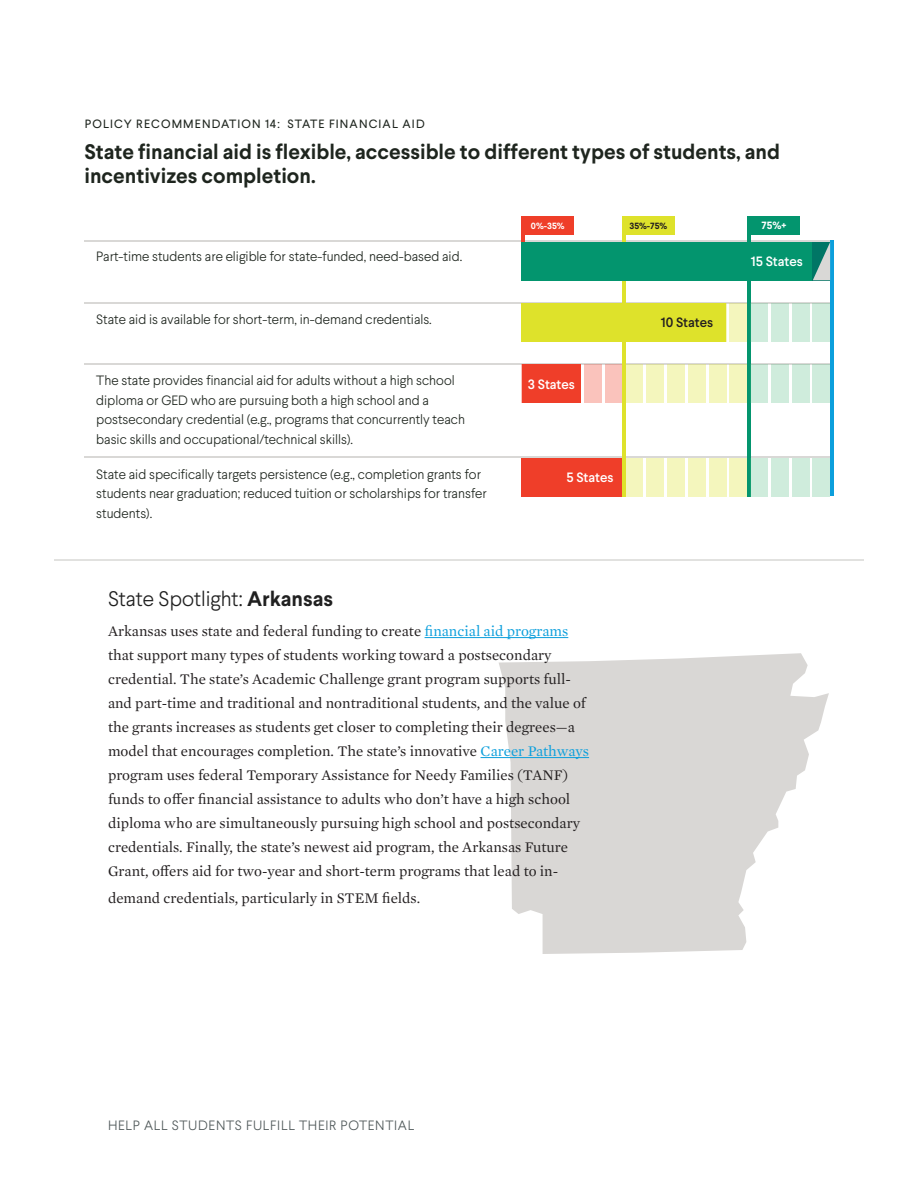
<style>
.page{position:relative;width:918px;height:1188px;background:#fff}
.page>*{position:absolute;margin:0;border:0;box-sizing:border-box;transform-origin:0 0}
.t1{font:700 21px/24px "Larsseit";color:#1e251e}
.Paragraph_Style_2{font:300 21px "Larsseit";color:#202020}
.t2{font:15px/24px "Mercury Text G1";color:#231f20}
.Sidebar_-_Body{font:300 13.5px/19.5px "Larsseit";color:#1e251e}
.t3{font:300 13.5px "Larsseit";letter-spacing:.05em;color:#4e5758}
.t4{font:500 13.5px "Larsseit";color:#fff}
.t5{font:500 13.5px "Larsseit";color:#231f20}
.Type_Heading{font:12px "Larsseit";letter-spacing:.095em;color:#1e251e}
.Body__Smallest{font:700 10.5px "Larsseit";color:#fff}
.Body__Smallest-2{font:700 9px "Larsseit";color:#231f20}
.Body__Smallest-3{font:700 9px "Larsseit";color:#fff}
.s1{font-weight:700}
.s2{color:#0c9fdc}
</style>
<div class="page">
<svg style="left:499px;top:653px;width:330px;height:301px;fill:#d9d7d5"></svg>
<hr style="left:85px;top:302px;width:745px;height:1px;background:#d9d8d6">
<hr style="left:85px;top:363px;width:745px;height:2px;background:#d9d8d6">
<hr style="left:85px;top:456px;width:745px;height:2px;background:#d9d8d6">
<hr style="left:85px;top:240px;width:747px;height:2px;background:#d9d8d6">
<div style="left:584px;top:365px;width:17px;height:38px;background:#fac3bc"></div>
<div style="left:605px;top:365px;width:17px;height:38px;background:#fac3bc"></div>
<hr style="left:747px;top:216px;width:3px;height:280px;background:#03956e">
<hr style="left:522px;top:216px;width:3px;height:51px;background:#ef3e29">
<div style="left:688px;top:365px;width:17px;height:38px;background:#f4f6bd"></div>
<div style="left:688px;top:458px;width:17px;height:38px;background:#f4f6bd"></div>
<div style="left:622px;top:216px;width:53px;height:19px;background:#dee22b"></div>
<div style="left:522px;top:216px;width:52px;height:19px;background:#ef3e29"></div>
<div style="left:747px;top:216px;width:52px;height:19px;background:#03956e"></div>
<div style="left:709px;top:365px;width:17px;height:38px;background:#f4f6bd"></div>
<div style="left:709px;top:458px;width:17px;height:38px;background:#f4f6bd"></div>
<div style="left:646px;top:365px;width:18px;height:38px;background:#f4f6bd"></div>
<div style="left:646px;top:458px;width:18px;height:38px;background:#f4f6bd"></div>
<div style="left:813px;top:303px;width:17px;height:38px;background:#cfecdc"></div>
<div style="left:813px;top:365px;width:17px;height:38px;background:#cfecdc"></div>
<div style="left:813px;top:458px;width:17px;height:38px;background:#cfecdc"></div>
<div style="left:771px;top:303px;width:18px;height:38px;background:#cfecdc"></div>
<div style="left:771px;top:365px;width:18px;height:38px;background:#cfecdc"></div>
<div style="left:771px;top:458px;width:18px;height:38px;background:#cfecdc"></div>
<div style="left:730px;top:303px;width:17px;height:38px;background:#f4f6bd"></div>
<div style="left:730px;top:365px;width:17px;height:38px;background:#f4f6bd"></div>
<div style="left:730px;top:458px;width:17px;height:38px;background:#f4f6bd"></div>
<div style="left:626px;top:365px;width:17px;height:38px;background:#f4f6bd"></div>
<div style="left:626px;top:458px;width:17px;height:38px;background:#f4f6bd"></div>
<div style="left:792px;top:303px;width:17px;height:38px;background:#cfecdc"></div>
<div style="left:792px;top:365px;width:17px;height:38px;background:#cfecdc"></div>
<div style="left:792px;top:458px;width:17px;height:38px;background:#cfecdc"></div>
<div style="left:750px;top:303px;width:18px;height:38px;background:#cfecdc"></div>
<div style="left:750px;top:365px;width:18px;height:38px;background:#cfecdc"></div>
<div style="left:750px;top:458px;width:18px;height:38px;background:#cfecdc"></div>
<div style="left:667px;top:365px;width:18px;height:38px;background:#f4f6bd"></div>
<div style="left:667px;top:458px;width:18px;height:38px;background:#f4f6bd"></div>
<hr style="left:830px;top:240px;width:3px;height:256px;background:#0c9fdc">
<hr style="left:622px;top:216px;width:4px;height:280px;background:#dee22b">
<div style="left:522px;top:242px;width:291px;height:38px;background:#03956e"></div>
<div style="left:522px;top:303px;width:204px;height:38px;background:#dee22b"></div>
<div style="left:522px;top:365px;width:59px;height:38px;background:#ef3e29"></div>
<div style="left:522px;top:458px;width:100px;height:38px;background:#ef3e29"></div>
<hr style="left:54px;top:559px;width:810px;height:2px;background:#d9d8d6">
<hr style="left:425px;top:637px;width:143px;height:1px;background:#0c9fdc">
<hr style="left:481px;top:757px;width:108px;height:1px;background:#0c9fdc">
<svg style="left:813px;top:242px;width:17px;height:38px"></svg>
<p class="Type_Heading" style="left:85px;top:116px;width:342px">POLICY RECOMMENDATION 14: STATE FINANCIAL AID</p>
<p class="t1" style="left:85px;top:140px;width:697px">State financial aid is flexible, accessible to different types of students, and incentivizes completion.</p>
<p class="Body__Smallest-3" style="left:531px;top:220px;width:35px">0%-35%</p>
<p class="Body__Smallest-2" style="left:629px;top:220px;width:39px">35%-75%</p>
<p class="Body__Smallest" style="left:761px;top:219px;width:26px">75%+</p>
<p class="Sidebar_-_Body" style="left:96px;top:246px;width:367px">Part-time students are eligible for state-funded, need-based aid.</p>
<p class="t4" style="left:751px;top:253px;width:53px">15 States</p>
<p class="Sidebar_-_Body" style="left:96px;top:309px;width:337px">State aid is available for short-term, in-demand credentials.</p>
<p class="t5" style="left:661px;top:314px;width:54px">10 States</p>
<p class="Sidebar_-_Body" style="left:96px;top:371px;width:370px">The state provides financial aid for adults without a high school diploma or GED who are pursuing both a high school and a postsecondary credential (e.g., programs that concurrently teach basic skills and occupational/technical skills).</p>
<p class="t4" style="left:528px;top:375px;width:49px">3 States</p>
<p class="Sidebar_-_Body" style="left:96px;top:464px;width:392px">State aid specifically targets persistence (e.g., completion grants for students near graduation; reduced tuition or scholarships for transfer students).</p>
<p class="t4" style="left:566px;top:468px;width:49px">5 States</p>
<p class="Paragraph_Style_2" style="left:108px;top:585px;width:227px">State Spotlight: <span class="s1">Arkansas</span></p>
<p class="t2" style="left:108px;top:618px;width:483px">Arkansas uses state and federal funding to create <span class="s2">financial aid programs </span>that support many types of students working toward a postsecondary credential. The state’s Academic Challenge grant program supports full&shy;and part-time and traditional and nontraditional students, and the value of the grants increases as students get closer to completing their degrees—a model that encourages completion. The state’s innovative <span class="s2">Career Pathways </span>program uses federal Temporary Assistance for Needy Families (TANF) funds to offer financial assistance to adults who don’t have a high school diploma who are simultaneously pursuing high school and postsecondary credentials. Finally, the state’s newest aid program, the Arkansas Future Grant, offers aid for two-year and short-term programs that lead to in-</p>
<p class="t2" style="left:108px;top:885px;width:314px">demand credentials, particularly in STEM fields.</p>
<p class="t3" style="left:108px;top:1117px;width:308px">HELP ALL STUDENTS FULFILL THEIR POTENTIAL</p>
</div>
